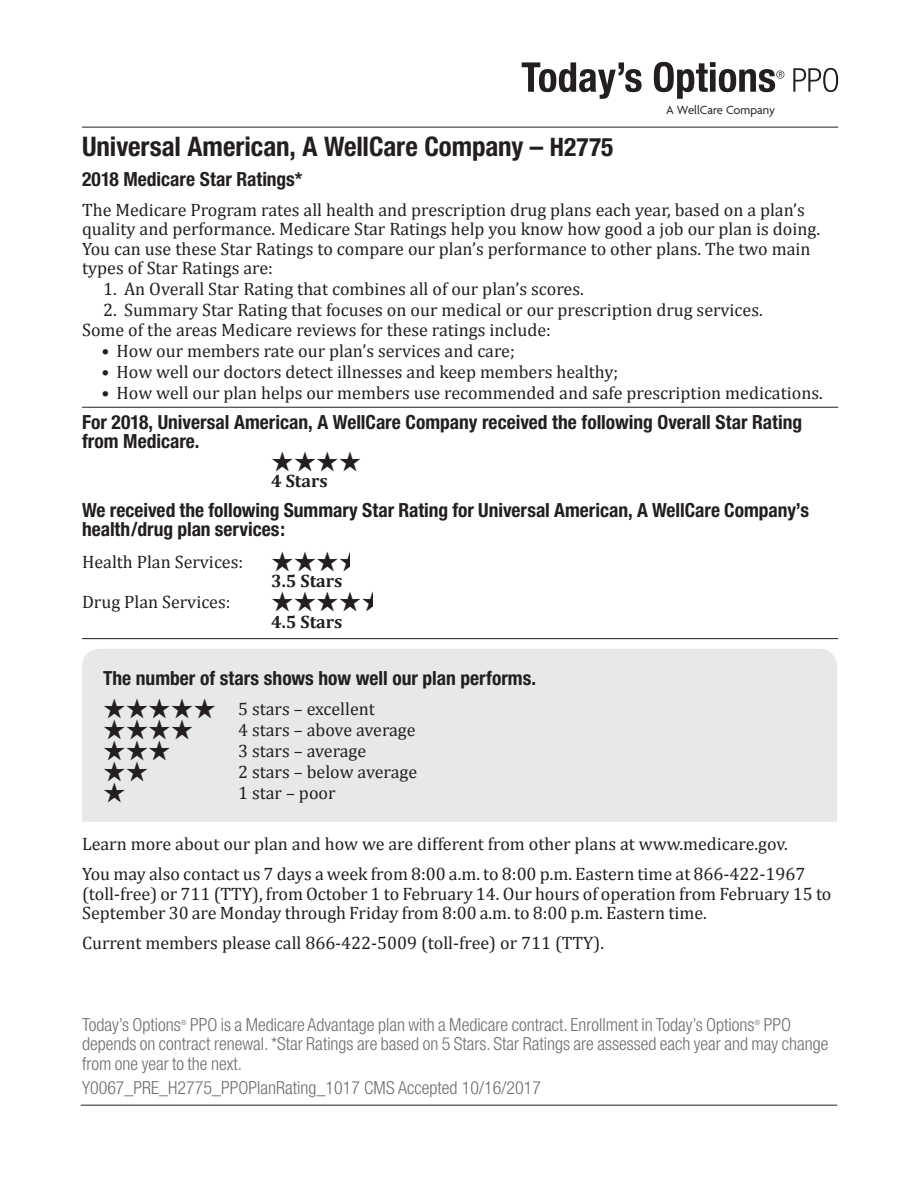
<style>
.page{position:relative;width:918px;height:1188px;background:#fff}
.page>*{position:absolute;margin:0;border:0;box-sizing:border-box;transform-origin:0 0}
.p-body-SA-Rule{font:27.75px "Zapf Dingbats ITC";color:#231f20}
.p-body{font:27.75px "Zapf Dingbats ITC";color:#231f20}
.t1{font:700 condensed 27px "Helvetica Neue";letter-spacing:-.005em;color:#231f20}
.p-h{font:700 condensed 19.5px/19.5px "Helvetica Neue";color:#231f20}
.p-h-Ruler{font:700 condensed 19.5px/19.5px "Helvetica Neue";color:#231f20}
.p-h-SA{font:700 condensed 19.5px "Helvetica Neue";color:#231f20}
.p-body-2{font:18px/19.5px "Cambria";color:#231f20}
.p-body-SA{font:18px/19.5px "Cambria";color:#231f20}
.t2{font:300 condensed 18px/19.5px "Helvetica Neue";color:#6d6f71}
.p-body-SA-Rule-2{font:18px "Cambria";color:#231f20}
.p-body-SA-Rule-3{font:700 18px "Cambria";color:#231f20}
.p-body-3{font:700 18px "Cambria";color:#231f20}
.t3{font:12.75px "Agenda";color:#231f20}
.t4{font:300 condensed 7.2px "Helvetica Neue";color:#6d6f71}
.s1{font-size:25.5px}
.s2{font-weight:700}
</style>
<div class="page">
<svg style="left:82px;top:73px;width:755px;height:54px"></svg>
<hr style="left:81px;top:1105px;width:756px;height:1px;background:#231f20">
<hr style="left:82px;top:127px;width:756px;height:1px;background:#231f20">
<svg style="left:793px;top:68px;width:45px;height:24px"></svg>
<svg style="left:522px;top:62px;width:262px;height:37px"></svg>
<hr style="left:82px;top:407px;width:756px;height:1px;background:#231f20">
<hr style="left:82px;top:638px;width:756px;height:1px;background:#231f20">
<div style="left:82px;top:649px;width:755px;height:173px;background:#e7e8e8"></div>
<div style="left:104px;top:761px;width:52px;height:42px;background:#e7e8e8"></div>
<p class="t3" style="left:666px;top:102px;width:111px">A WellCare Company</p>
<p class="t1" style="left:82px;top:130px;width:533px">Universal American, A WellCare Company – <span class="s1">H2775</span></p>
<p class="p-h-SA" style="left:82px;top:167px;width:222px">2018 Medicare Star Ratings*</p>
<p class="p-body-2" style="left:82px;top:200px;width:740px">The Medicare Program rates all health and prescription drug plans each year, based on a plan’s quality and performance. Medicare Star Ratings help you know how good a job our plan is doing.<br>You can use these Star Ratings to compare our plan’s performance to other plans. The two main types of Star Ratings are:</p>
<p class="p-body-2" style="left:103px;top:279px;width:482px">1. An Overall Star Rating that combines all of our plan’s scores.</p>
<p class="p-body-2" style="left:103px;top:300px;width:661px">2. Summary Star Rating that focuses on our medical or our prescription drug services.</p>
<p class="p-body-2" style="left:82px;top:320px;width:470px">Some of the areas Medicare reviews for these ratings include:</p>
<p class="p-body-2" style="left:102px;top:341px;width:415px">• How our members rate our plan’s services and care;</p>
<p class="p-body-2" style="left:102px;top:362px;width:518px">• How well our doctors detect illnesses and keep members healthy;</p>
<p class="p-body-2" style="left:102px;top:383px;width:723px">• How well our plan helps our members use recommended and safe prescription medications.</p>
<p class="p-h-Ruler" style="left:82px;top:412px;width:722px">For 2018, Universal American, A WellCare Company received the following Overall Star Rating from Medicare.</p>
<p class="p-body" style="left:271px;top:448px;width:92px">★★★★</p>
<p class="p-body-3" style="left:271px;top:468px;width:58px">4 Stars</p>
<p class="p-h" style="left:82px;top:500px;width:729px">We received the following Summary Star Rating for Universal American, A WellCare Company’s health/drug plan services:</p>
<p class="p-body-2" style="left:271px;top:552px;width:92px;text-indent:-189px">Health Plan Services: ★★★★<br><span class="s2">3.5 Stars</span></p>
<p class="p-body-SA-Rule-2" style="left:82px;top:592px;width:150px">Drug Plan Services:</p>
<p class="p-body-SA-Rule" style="left:271px;top:589px;width:115px">★★★★★</p>
<p class="p-body-SA-Rule-3" style="left:271px;top:609px;width:73px">4.5 Stars</p>
<p class="p-h" style="left:103px;top:668px;width:434px">The number of stars shows how well our plan performs.</p>
<p class="p-body-2" style="left:103px;top:699px;width:273px">★★★★★ 5 stars – excellent</p>
<p class="p-body-SA-Rule" style="left:103px;top:716px;width:92px">★★★★</p>
<p class="p-body-2" style="left:238px;top:720px;width:179px">4 stars – above average</p>
<p class="p-body-SA-Rule" style="left:103px;top:737px;width:69px">★★★</p>
<p class="p-body-2" style="left:238px;top:741px;width:130px">3 stars – average</p>
<p class="p-body-2" style="left:238px;top:762px;width:181px">2 stars – below average</p>
<p class="p-body-2" style="left:238px;top:783px;width:99px">1 star – poor</p>
<p class="p-body-SA" style="left:82px;top:834px;width:707px">Learn more about our plan and how we are different from other plans at www.medicare.gov.</p>
<p class="p-body-SA" style="left:82px;top:864px;width:751px">You may also contact us 7 days a week from 8:00 a.m. to 8:00 p.m. Eastern time at 866-422-1967 (toll-free) or 711 (TTY), from October 1 to February 14. Our hours of operation from February 15 to<br>September 30 are Monday through Friday from 8:00 a.m. to 8:00 p.m. Eastern time.</p>
<p class="p-body-SA" style="left:82px;top:933px;width:523px">Current members please call 866-422-5009 (toll-free) or 711 (TTY).</p>
<p class="t2" style="left:82px;top:1014px;width:748px;text-indent:682px">PPO depends on contract renewal. *Star Ratings are based on 5 Stars. Star Ratings are assessed each year and may change from one year to the next.</p>
<p class="t2" style="left:82px;top:1077px;width:460px">Y0067_PRE_H2775_PPOPlanRating_1017 CMS Accepted 10/16/2017</p>
<p class="t2" style="left:82px;top:1014px;width:100px">Today’s Options</p>
<p class="t4" style="left:181px;top:1018px;width:7px">®</p>
<p class="t2" style="left:190px;top:1014px;width:566px">PPO is a Medicare Advantage plan with a Medicare contract. Enrollment in Today’s Options</p>
<p class="t4" style="left:755px;top:1018px;width:7px">®</p>
</div>
